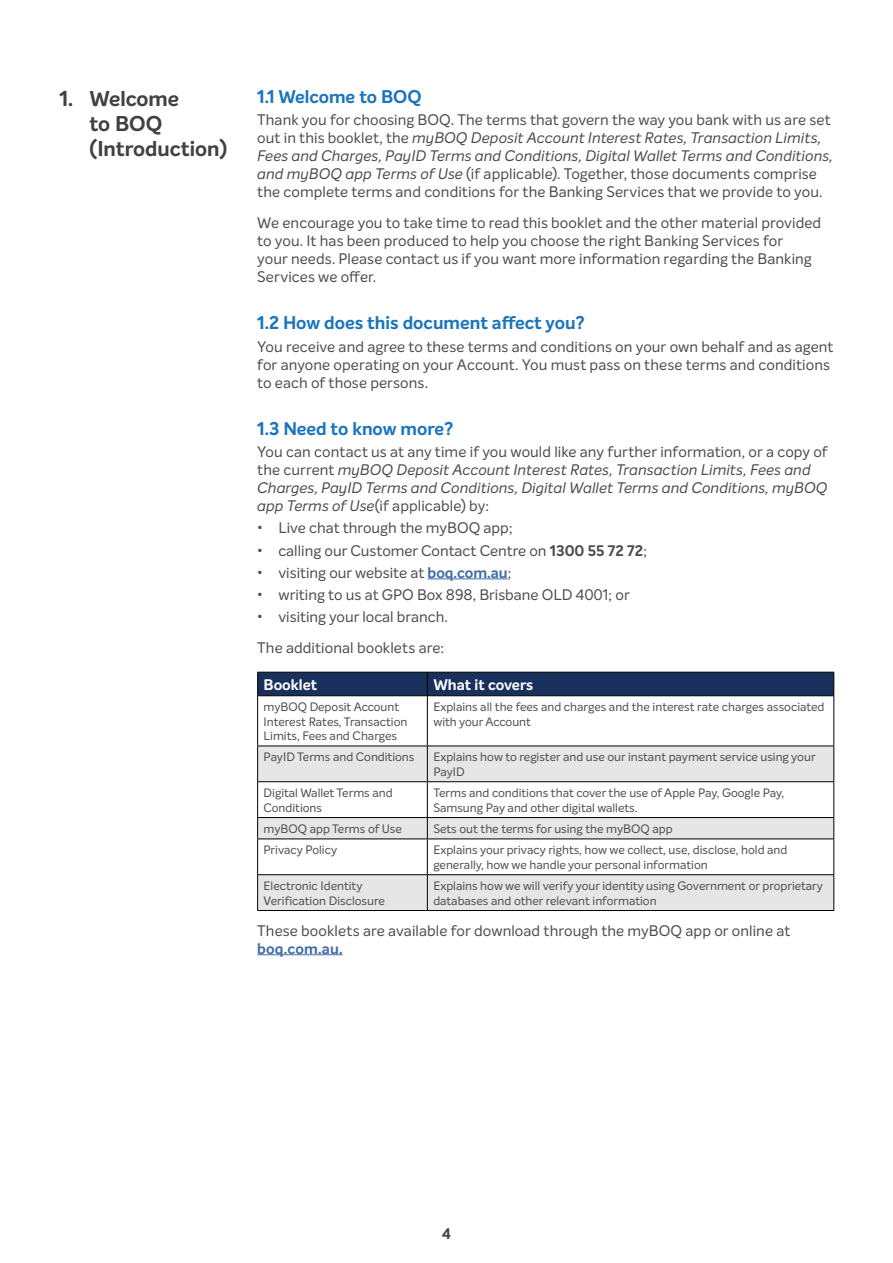
<style>
.page{position:relative;width:893px;height:1263px;background:#fff}
.page>*{position:absolute;margin:0;border:0;box-sizing:border-box;transform-origin:0 0}
.t1{font:700 21px/25.2px "Intelo";color:#414042}
.t2{font:700 18px "Intelo";color:#1c75bc}
.t3{font:15px/18px "Intelo";letter-spacing:.005em;color:#4d4d4f}
.t4{font:italic 15px/18px "Intelo";letter-spacing:.005em;color:#4d4d4f}
.t5{font:700 15px "Intelo";color:#fff}
.t6{font:700 15px "Intelo";letter-spacing:.005em;color:#456da9}
.t7{font:700 15px "Intelo";color:#414042}
.t8{font:12px/14.4px "Intelo";color:#4d4d4f}
.s1{font-style:italic}
.s2{font-style:normal}
.s3{font-weight:700}
.s4{font-weight:700;color:#456da9}
</style>
<div class="page">
<hr style="left:428px;top:578px;width:80px;height:1px;background:#456da9">
<hr style="left:257px;top:954px;width:86px;height:1px;background:#456da9">
<svg style="left:258px;top:746px;width:575px;height:164px;fill:#e5e6e5"></svg>
<div style="left:257px;top:672px;width:577px;height:23px;background:#1a305c"></div>
<hr style="left:257px;top:695px;width:170px;height:1px;background:#000">
<hr style="left:257px;top:696px;width:1px;height:49px;background:#000">
<hr style="left:427px;top:695px;width:407px;height:1px;background:#000">
<hr style="left:427px;top:696px;width:1px;height:49px;background:#000">
<hr style="left:833px;top:696px;width:1px;height:49px;background:#000">
<hr style="left:257px;top:745px;width:170px;height:1px;background:#000">
<hr style="left:257px;top:746px;width:1px;height:35px;background:#000">
<hr style="left:427px;top:745px;width:407px;height:1px;background:#000">
<hr style="left:427px;top:746px;width:1px;height:35px;background:#000">
<hr style="left:833px;top:746px;width:1px;height:35px;background:#000">
<hr style="left:257px;top:781px;width:170px;height:1px;background:#000">
<hr style="left:257px;top:782px;width:1px;height:35px;background:#000">
<hr style="left:427px;top:781px;width:407px;height:1px;background:#000">
<hr style="left:427px;top:782px;width:1px;height:35px;background:#000">
<hr style="left:833px;top:782px;width:1px;height:35px;background:#000">
<hr style="left:257px;top:817px;width:170px;height:1px;background:#000">
<svg style="left:257px;top:818px;width:1px;height:20px"></svg>
<hr style="left:427px;top:817px;width:407px;height:1px;background:#000">
<svg style="left:427px;top:818px;width:1px;height:20px"></svg>
<svg style="left:833px;top:818px;width:1px;height:20px"></svg>
<hr style="left:257px;top:838px;width:170px;height:1px;background:#000">
<hr style="left:257px;top:839px;width:1px;height:35px;background:#000">
<hr style="left:427px;top:838px;width:407px;height:1px;background:#000">
<hr style="left:427px;top:839px;width:1px;height:35px;background:#000">
<hr style="left:833px;top:839px;width:1px;height:35px;background:#000">
<hr style="left:257px;top:874px;width:170px;height:1px;background:#000">
<hr style="left:257px;top:875px;width:1px;height:35px;background:#000">
<hr style="left:427px;top:874px;width:407px;height:1px;background:#000">
<hr style="left:427px;top:875px;width:1px;height:35px;background:#000">
<hr style="left:833px;top:875px;width:1px;height:35px;background:#000">
<hr style="left:257px;top:910px;width:170px;height:1px;background:#000">
<hr style="left:427px;top:910px;width:407px;height:1px;background:#000">
<h1 class="t1" style="left:90px;top:86px;width:139px;text-indent:-30px">1. Welcome<br>to BOQ (Introduction)</h1>
<p class="t2" style="left:257px;top:85px;width:166px">1.1 Welcome to BOQ</p>
<p class="t3" style="left:257px;top:111px;width:577px">Thank you for choosing BOQ. The terms that govern the way you bank with us are set out in this booklet, the <span class="s1">myBOQ Deposit Account Interest Rates, Transaction Limits, Fees and Charges, PayID Terms and Conditions, Digital Wallet Terms and Conditions, and myBOQ app Terms of Use</span> (if applicable). Together, those documents comprise the complete terms and conditions for the Banking Services that we provide to you.</p>
<p class="t3" style="left:257px;top:214px;width:565px">We encourage you to take time to read this booklet and the other material provided to you. It has been produced to help you choose the right Banking Services for<br>your needs. Please contact us if you want more information regarding the Banking Services we offer.</p>
<p class="t2" style="left:257px;top:312px;width:329px">1.2 How does this document affect you?</p>
<p class="t3" style="left:257px;top:337px;width:578px">You receive and agree to these terms and conditions on your own behalf and as agent for anyone operating on your Account. You must pass on these terms and conditions to each of those persons.</p>
<p class="t2" style="left:257px;top:417px;width:198px">1.3 Need to know more?</p>
<p class="t4" style="left:257px;top:443px;width:572px"><span class="s2">You can contact us at any time if you would like any further information, or a copy of the current</span> myBOQ Deposit Account Interest Rates, Transaction Limits, Fees and Charges, PayID Terms and Conditions, Digital Wallet Terms and Conditions, myBOQ app Terms of Use<span class="s2">(if applicable) by:</span></p>
<p class="t3" style="left:257px;top:519px;width:257px">• Live chat through the myBOQ app;</p>
<p class="t3" style="left:257px;top:541px;width:391px">• calling our Customer Contact Centre on <span class="s3">1300 55 72 72</span>;</p>
<p class="t3" style="left:257px;top:563px;width:256px">• visiting our website at <span class="s4">boq.com.au</span>;</p>
<p class="t3" style="left:257px;top:586px;width:374px">• writing to us at GPO Box 898, Brisbane OLD 4001; or</p>
<p class="t3" style="left:257px;top:601px;width:192px;line-height:30.8px">• visiting your local branch.<br>The additional booklets are:</p>
<p class="t5" style="left:264px;top:675px;width:55px">Booklet</p>
<p class="t5" style="left:433px;top:675px;width:101px">What it covers</p>
<p class="t8" style="left:264px;top:700px;width:145px">myBOQ Deposit Account<br>Interest Rates, Transaction<br>Limits, Fees and Charges</p>
<p class="t8" style="left:433px;top:700px;width:393px">Explains all the fees and charges and the interest rate charges associated with your Account</p>
<p class="t8" style="left:264px;top:750px;width:152px">PayID Terms and Conditions</p>
<p class="t8" style="left:433px;top:750px;width:384px">Explains how to register and use our instant payment service using your<br>PayID</p>
<p class="t8" style="left:264px;top:786px;width:131px">Digital Wallet Terms and<br>Conditions</p>
<p class="t8" style="left:433px;top:786px;width:352px">Terms and conditions that cover the use of Apple Pay, Google Pay,<br>Samsung Pay and other digital wallets.</p>
<p class="t8" style="left:264px;top:821px;width:140px">myBOQ app Terms of Use</p>
<p class="t8" style="left:433px;top:821px;width:241px">Sets out the terms for using the myBOQ app</p>
<p class="t8" style="left:264px;top:843px;width:75px">Privacy Policy</p>
<p class="t8" style="left:433px;top:843px;width:356px">Explains your privacy rights, how we collect, use, disclose, hold and generally, how we handle your personal information</p>
<p class="t8" style="left:264px;top:879px;width:123px">Electronic Identity<br>Verification Disclosure</p>
<p class="t8" style="left:433px;top:879px;width:391px">Explains how we will verify your identity using Government or proprietary databases and other relevant information</p>
<p class="t3" style="left:257px;top:921px;width:534px">These booklets are available for download through the myBOQ app or online at</p>
<p class="t6" style="left:257px;top:939px;width:87px">boq.com.au.</p>
<p class="t7" style="left:442px;top:1224px;width:10px">4</p>
</div>
